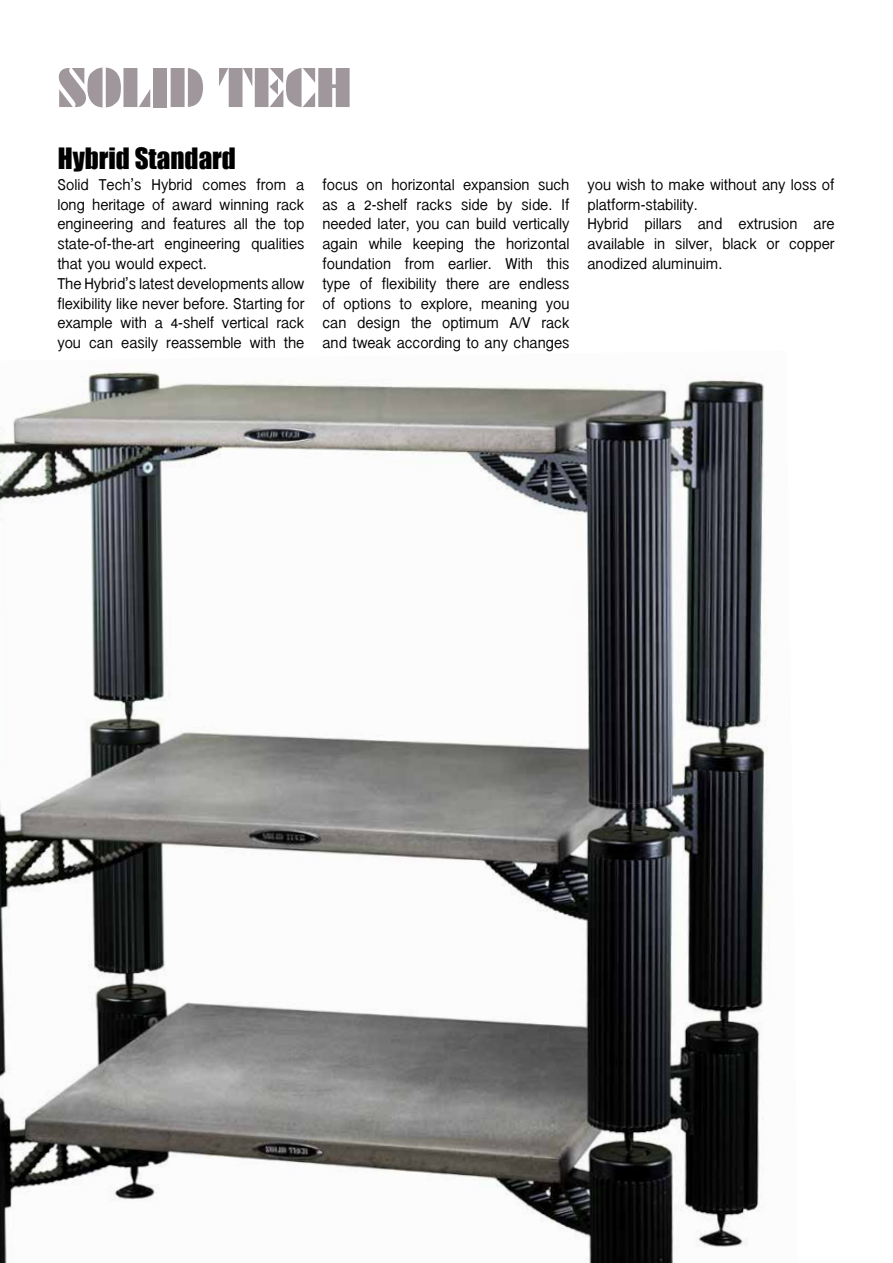
<style>
.page{position:relative;width:893px;height:1263px;background:#fff}
.page>*{position:absolute;margin:0;border:0;box-sizing:border-box;transform-origin:0 0}
.t1{font:54px "Army SWFTE";color:#9f979c}
.t2{font:27px "Impact";color:#000}
.t3{font:16.5px/19.8px "Inai Mathi";color:#000}
</style>
<div class="page">
<img style="left:0;top:371px;width:769px;height:892px">
<h1 class="t1" style="left:58px;top:57px;width:295px">SOLID TECH</h1>
<h2 class="t2" style="left:58px;top:146px;width:180px">Hybrid Standard</h2>
<p class="t3" style="left:57px;top:175px;width:249px">Solid Tech’s Hybrid comes from a long heritage of award winning rack engineering and features all the top state-of-the-art engineering qualities that you would expect.<br>The Hybrid’s latest developments allow flexibility like never before. Starting for example with a 4-shelf vertical rack you can easily reassemble with the</p>
<p class="t3" style="left:322px;top:175px;width:249px;text-align:justify">focus on horizontal expansion such as a 2-shelf racks side by side. If needed later, you can build vertically again while keeping the horizontal foundation from earlier. With this type of flexibility there are endless of options to explore, meaning you can design the optimum A/V rack and tweak according to any changes</p>
<p class="t3" style="left:587px;top:175px;width:249px">you wish to make without any loss of platform-stability.<br>Hybrid pillars and extrusion are available in silver, black or copper anodized aluminuim.</p>
</div>
